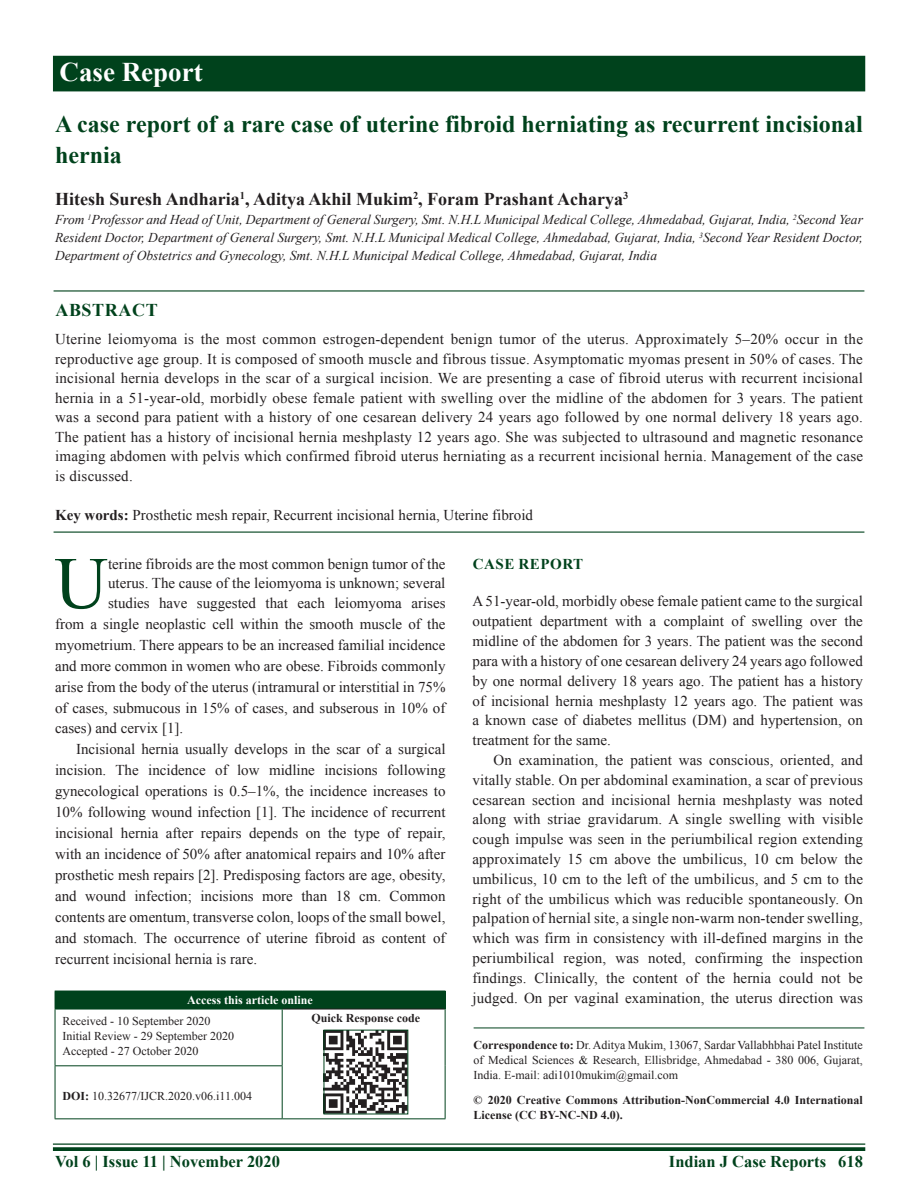
<style>
.page{position:relative;width:918px;height:1188px;background:#fff}
.page>*{position:absolute;margin:0;border:0;box-sizing:border-box;transform-origin:0 0}
.DROP_CAP_TX{font:73.95px "Times New Roman";color:#00421c}
.AH{font:700 27px "Times New Roman";color:#fff}
.AT{font:700 24px/31.5px "Times New Roman";color:#00421c}
.AU{font:700 18px "Times New Roman";color:#231f20}
.ABSH{font:700 18px "Times New Roman";letter-spacing:.035em;color:#00421c}
.RF{font:700 16.5px "Times New Roman";color:#00421c}
.TX{font:15px/19.8px "Times New Roman";letter-spacing:.005em;color:#231f20;text-align:justify}
.ABS{font:15px/19.5px "Times New Roman";letter-spacing:.015em;color:#231f20;text-align:justify}
.DROP_CAP_TX-2{font:15px/21px "Times New Roman";color:#231f20;text-align:justify}
.TXFL{font:15px/19.8px "Times New Roman";color:#231f20;text-align:justify}
.KWD{font:15px "Times New Roman";color:#231f20}
.t1{font:700 15px "Times New Roman";letter-spacing:.035em;color:#00421c}
.AFF{font:italic 13.5px/18px "Times New Roman";color:#231f20;text-align:justify}
.ADD{font:12px/15px "Times New Roman";color:#231f20;text-align:justify}
.CR{font:700 12px/15px "Times New Roman";color:#231f20}
.HIS{font:12px/15px "Times New Roman";color:#231f20}
.DOI{font:12px "Times New Roman";color:#231f20}
.AAO{font:700 12px "Times New Roman";color:#fff}
.QR{font:700 12px "Times New Roman";color:#231f20}
.s1{font-weight:700}
</style>
<div class="page">
<hr style="left:53px;top:1143px;width:812px;height:2px;background:#00421c">
<svg style="left:53px;top:1147px;width:812px;height:4px;background:#0f4d29"></svg>
<div style="left:53px;top:56px;width:812px;height:35px;background:#00421c"></div>
<hr style="left:54px;top:290px;width:810px;height:2px;background:#00421c">
<hr style="left:54px;top:532px;width:810px;height:1px;background:#00421c">
<div style="left:55px;top:991px;width:390px;height:18px;background:#00421c"></div>
<hr style="left:283px;top:1009px;width:162px;height:1px;background:#231f20">
<svg style="left:445px;top:991px;width:1px;height:18px"></svg>
<hr style="left:55px;top:1009px;width:1px;height:56px;background:#00421c">
<hr style="left:55px;top:1009px;width:228px;height:1px;background:#00421c">
<hr style="left:282px;top:1009px;width:1px;height:56px;background:#00421c">
<hr style="left:445px;top:1009px;width:1px;height:57px;background:#00421c">
<hr style="left:445px;top:1066px;width:1px;height:52px;background:#00421c">
<hr style="left:55px;top:1066px;width:1px;height:52px;background:#00421c">
<hr style="left:55px;top:1065px;width:228px;height:1px;background:#00421c">
<hr style="left:55px;top:1118px;width:227px;height:1px;background:#00421c">
<hr style="left:282px;top:1066px;width:1px;height:52px;background:#00421c">
<hr style="left:282px;top:1118px;width:164px;height:1px;background:#00421c">
<img style="left:326px;top:1032px;width:80px;height:80px">
<div style="left:324px;top:1030px;width:84px;height:84px;border:1px solid #00421c"></div>
<hr style="left:474px;top:1028px;width:390px;height:1px;background:#00421c">
<p class="AH" style="left:60px;top:52px;width:145px">Case Report</p>
<p class="AT" style="left:55px;top:107px;width:809px">A case report of a rare case of uterine fibroid herniating as recurrent incisional hernia</p>
<p class="AU" style="left:55px;top:186px;width:575px">Hitesh Suresh Andharia<sup>1</sup>, Aditya Akhil Mukim<sup>2</sup>, Foram Prashant Acharya<sup>3</sup></p>
<p class="AFF" style="left:55px;top:210px;width:809px">From <sup>1</sup>Professor and Head of Unit, Department of General Surgery, Smt. N.H.L Municipal Medical College, Ahmedabad, Gujarat, India, <sup>2</sup>Second Year Resident Doctor, Department of General Surgery, Smt. N.H.L Municipal Medical College, Ahmedabad, Gujarat, India, <sup>3</sup>Second Year Resident Doctor, Department of Obstetrics and Gynecology, Smt. N.H.L Municipal Medical College, Ahmedabad, Gujarat, India</p>
<p class="ABSH" style="left:55px;top:297px;width:104px">ABSTRACT</p>
<p class="ABS" style="left:55px;top:329px;width:810px">Uterine leiomyoma is the most common estrogen-dependent benign tumor of the uterus. Approximately 5–20% occur in the reproductive age group. It is composed of smooth muscle and fibrous tissue. Asymptomatic myomas present in 50% of cases. The incisional hernia develops in the scar of a surgical incision. We are presenting a case of fibroid uterus with recurrent incisional hernia in a 51-year-old, morbidly obese female patient with swelling over the midline of the abdomen for 3 years. The patient was a second para patient with a history of one cesarean delivery 24 years ago followed by one normal delivery 18 years ago.<br>The patient has a history of incisional hernia meshplasty 12 years ago. She was subjected to ultrasound and magnetic resonance imaging abdomen with pelvis which confirmed fibroid uterus herniating as a recurrent incisional hernia. Management of the case is discussed.</p>
<p class="KWD" style="left:55px;top:504px;width:480px"><span class="s1">Key words:</span> Prosthetic mesh repair, Recurrent incisional hernia, Uterine fibroid</p>
<p class="DROP_CAP_TX" style="left:55px;top:531px;width:55px">U</p>
<p class="DROP_CAP_TX-2" style="left:108px;top:554px;width:339px;line-height:19.5px">terine fibroids are the most common benign tumor of the uterus. The cause of the leiomyoma is unknown; several studies have suggested that each leiomyoma arises</p>
<p class="DROP_CAP_TX-2" style="left:55px;top:613px;width:392px">from a single neoplastic cell within the smooth muscle of the myometrium. There appears to be an increased familial incidence and more common in women who are obese. Fibroids commonly arise from the body of the uterus (intramural or interstitial in 75% of cases, submucous in 15% of cases, and subserous in 10% of cases) and cervix [1].</p>
<p class="TX" style="left:55px;top:738px;width:392px;line-height:21px;text-indent:21px">Incisional hernia usually develops in the scar of a surgical incision. The incidence of low midline incisions following gynecological operations is 0.5–1%, the incidence increases to 10% following wound infection [1]. The incidence of recurrent incisional hernia after repairs depends on the type of repair, with an incidence of 50% after anatomical repairs and 10% after prosthetic mesh repairs [2]. Predisposing factors are age, obesity, and wound infection; incisions more than 18 cm. Common contents are omentum, transverse colon, loops of the small bowel, and stomach. The occurrence of uterine fibroid as content of recurrent incisional hernia is rare.</p>
<p class="AAO" style="left:187px;top:991px;width:127px">Access this article online</p>
<p class="HIS" style="left:63px;top:1013px;width:173px">Received - 10 September 2020<br>Initial Review - 29 September 2020<br>Accepted - 27 October 2020</p>
<p class="QR" style="left:312px;top:1009px;width:110px">Quick Response code</p>
<p class="DOI" style="left:63px;top:1088px;width:191px"><span class="s1">DOI:</span> 10.32677/IJCR.2020.v06.i11.004</p>
<h1 class="t1" style="left:473px;top:553px;width:112px">CASE REPORT</h1>
<p class="TXFL" style="left:472px;top:591px;width:392px">A 51-year-old, morbidly obese female patient came to the surgical outpatient department with a complaint of swelling over the midline of the abdomen for 3 years. The patient was the second para with a history of one cesarean delivery 24 years ago followed by one normal delivery 18 years ago. The patient has a history of incisional hernia meshplasty 12 years ago. The patient was a known case of diabetes mellitus (DM) and hypertension, on treatment for the same.</p>
<p class="TX" style="left:472px;top:750px;width:392px;text-indent:21px">On examination, the patient was conscious, oriented, and vitally stable. On per abdominal examination, a scar of previous cesarean section and incisional hernia meshplasty was noted along with striae gravidarum. A single swelling with visible cough impulse was seen in the periumbilical region extending approximately 15 cm above the umbilicus, 10 cm below the umbilicus, 10 cm to the left of the umbilicus, and 5 cm to the right of the umbilicus which was reducible spontaneously. On palpation of hernial site, a single non-warm non-tender swelling, which was firm in consistency with ill-defined margins in the periumbilical region, was noted, confirming the inspection findings. Clinically, the content of the hernia could not be judged. On per vaginal examination, the uterus direction was</p>
<p class="ADD" style="left:474px;top:1037px;width:391px"><span class="s1">Correspondence to:</span> Dr. Aditya Mukim, 13067, Sardar Vallabhbhai Patel Institute of Medical Sciences &amp; Research, Ellisbridge, Ahmedabad - 380 006, Gujarat, India. E-mail: adi1010mukim@gmail.com</p>
<p class="CR" style="left:474px;top:1092px;width:391px">© 2020 Creative Commons Attribution-NonCommercial 4.0 International<br>License (CC BY-NC-ND 4.0).</p>
<p class="RF" style="left:55px;top:1150px;width:226px">Vol 6 | Issue 11 | November 2020</p>
<p class="RF" style="left:669px;top:1150px;width:195px">Indian J Case Reports 618</p>
</div>
